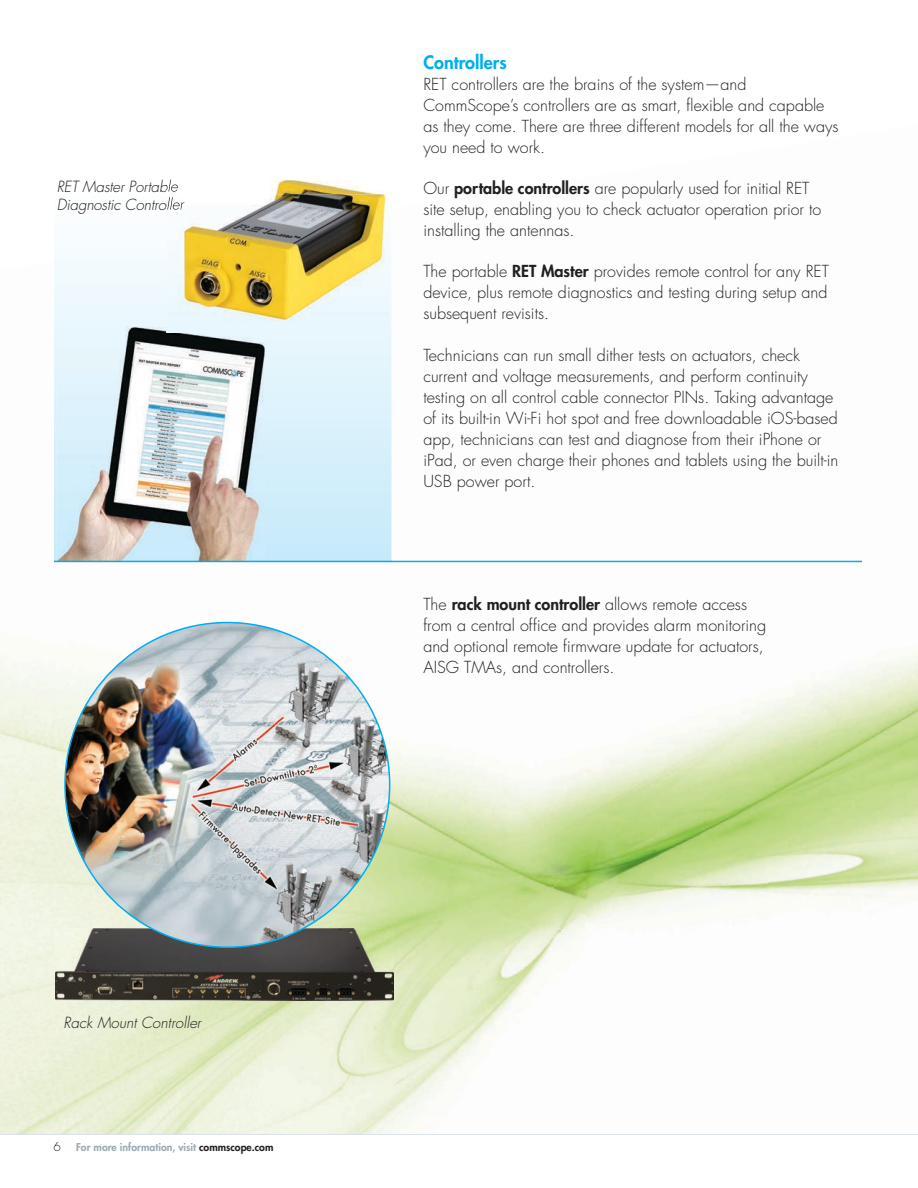
<style>
.page{position:relative;width:918px;height:1188px;background:#fff}
.page>*{position:absolute;margin:0;border:0;box-sizing:border-box;transform-origin:0 0}
.t1{font:800 18px "Futura Std";color:#00aeef}
.t2{font:300 16.2px/21px "Futura Std";color:#231f20}
.t3{font:italic 300 15px/18px "Futura Std";letter-spacing:-.01em;color:#231f20}
.t4{font:300 12px "Futura Std";color:#231f20}
.t5{font:800 10.5px "Futura Std";color:#9aa9b2}
.s1{color:#231f20}
.s2{font-weight:800}
</style>
<div class="page">
<hr style="left:0;top:1134px;width:918px;height:1px;background:#dae2e7">
<img style="left:4px;top:562px;width:136px;height:572px">
<img style="left:70px;top:562px;width:108px;height:366px">
<img style="left:178px;top:560px;width:316px;height:261px">
<img style="left:494px;top:560px;width:267px;height:364px">
<img style="left:712px;top:560px;width:206px;height:281px">
<img style="left:0;top:793px;width:54px;height:341px">
<img style="left:270px;top:821px;width:323px;height:313px">
<img style="left:216px;top:1000px;width:54px;height:134px">
<img style="left:761px;top:815px;width:157px;height:95px">
<img style="left:140px;top:1000px;width:76px;height:134px">
<img style="left:567px;top:944px;width:26px;height:190px">
<svg style="left:582px;top:1132px;width:11px;height:2px"></svg>
<svg style="left:54px;top:204px;width:338px;height:357px"></svg>
<img style="left:57px;top:326px;width:208px;height:235px">
<img style="left:55px;top:928px;width:339px;height:72px">
<hr style="left:54px;top:561px;width:808px;height:1px;background:#00aeef">
<img style="left:65px;top:623px;width:325px;height:324px;border-radius:162px">
<img style="left:167px;top:180px;width:223px;height:153px">
<img style="left:167px;top:326px;width:98px;height:7px">
<svg style="left:167px;top:180px;width:11px;height:12px"></svg>
<img style="left:167px;top:197px;width:18px;height:16px">
<p class="t3" style="left:57px;top:178px;width:128px">RET Master Portable<br>Diagnostic Controller</p>
<p class="t3" style="left:63px;top:1014px;width:139px">Rack Mount Controller</p>
<p class="t4" style="left:53px;top:1140px;width:9px">6</p>
<p class="t5" style="left:76px;top:1140px;width:199px">For more information, visit <span class="s1">commscope.com</span></p>
<p class="t1" style="left:423px;top:51px;width:85px">Controllers</p>
<p class="t2" style="left:423px;top:74px;width:417px">RET controllers are the brains of the system—and CommScope’s controllers are as smart, flexible and capable as they come. There are three different models for all the ways you need to work.</p>
<p class="t2" style="left:423px;top:178px;width:399px">Our <span class="s2">portable controllers</span> are popularly used for initial RET site setup, enabling you to check actuator operation prior to installing the antennas.</p>
<p class="t2" style="left:423px;top:261px;width:407px;text-align:justify">The portable <span class="s2">RET Master</span> provides remote control for any RET device, plus remote diagnostics and testing during setup and subsequent revisits.</p>
<p class="t2" style="left:423px;top:345px;width:417px">Technicians can run small dither tests on actuators, check current and voltage measurements, and perform continuity testing on all control cable connector PINs. Taking advantage of its built-in Wi-Fi hot spot and free downloadable iOS-based app, technicians can test and diagnose from their iPhone or iPad, or even charge their phones and tablets using the built-in USB power port.</p>
<p class="t2" style="left:423px;top:594px;width:344px">The <span class="s2">rack mount controller</span> allows remote access from a central office and provides alarm monitoring and optional remote firmware update for actuators, AISG TMAs, and controllers.</p>
</div>
